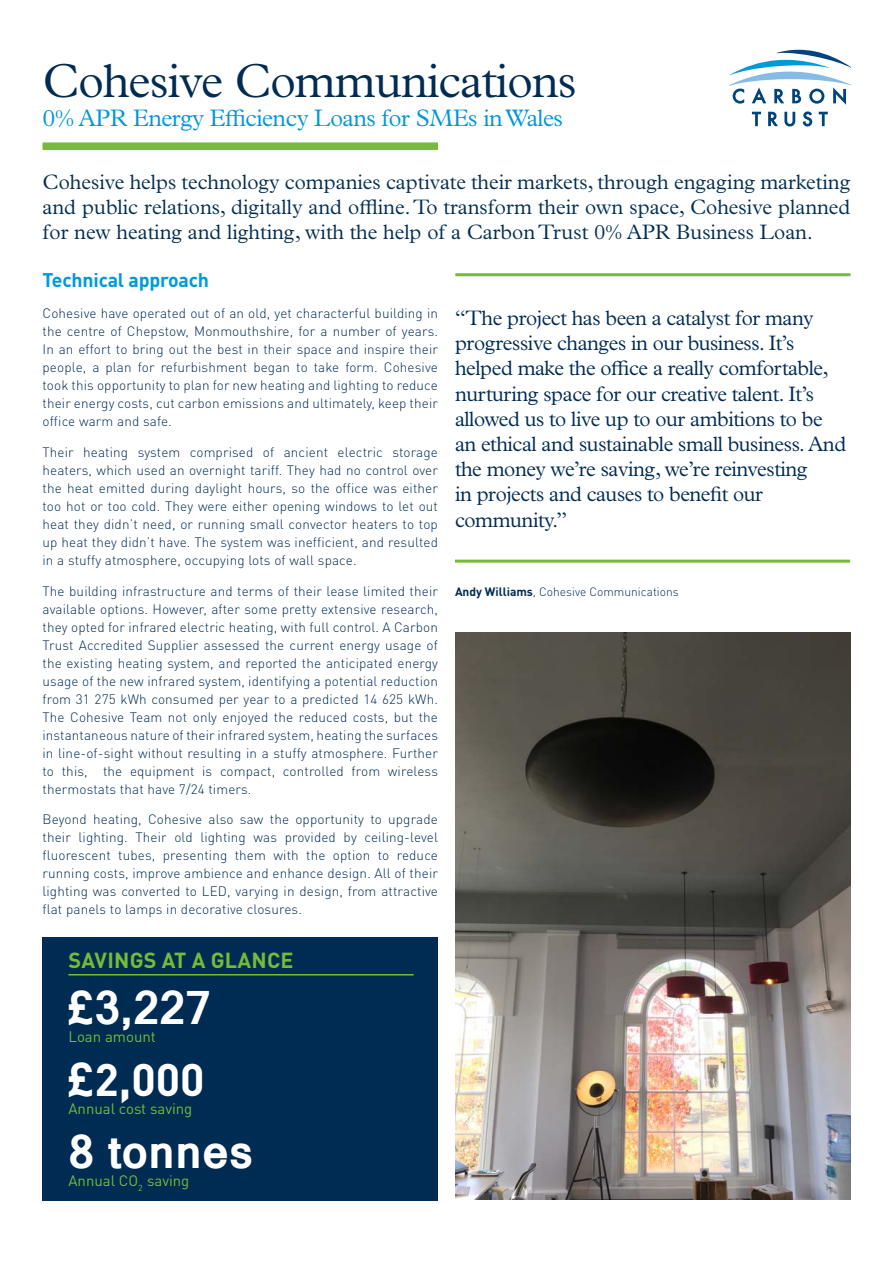
<style>
.page{position:relative;width:893px;height:1263px;background:#fff}
.page>*{position:absolute;margin:0;border:0;box-sizing:border-box;transform-origin:0 0}
.t1{font:300 48px "Plantin MT Std";letter-spacing:-.02em;color:#002b53}
.t2{font:700 45px "Kartika";color:#fff}
.t3{font:700 45px "DINOT";color:#fff}
.t4{font:300 24px "Plantin MT Std";letter-spacing:-.02em;color:#0096d7}
.t5{font:700 21.6px "DINOT";letter-spacing:.01em;color:#76bb38}
.t6{font:300 21px/25.2px "Plantin MT Std";letter-spacing:-.02em;color:#002b53}
.t7{font:300 21px/25.2px "Plantin MT Std";color:#032f52;text-align:justify}
.t8{font:700 19.5px "DINOT";letter-spacing:-.01em;color:#009ada}
.t9{font:15px "DINOT";color:#76bb38}
.t10{font:300 13.5px/18px "DINOT";letter-spacing:.01em;color:#002b53;text-align:justify}
.t11{font:300 12px "DINOT";color:#002b53}
.s1{font-family:"Kartika"}
.s2{font-weight:700}
</style>
<div class="page">
<hr style="left:455px;top:273px;width:395px;height:3px;background:#76bb38">
<hr style="left:455px;top:560px;width:395px;height:3px;background:#76bb38">
<div style="left:43px;top:937px;width:395px;height:263px;background:#002b53"></div>
<hr style="left:68px;top:974px;width:346px;height:1px;background:#76bb38">
<img style="left:455px;top:632px;width:395px;height:567px">
<div style="left:43px;top:142px;width:395px;height:8px;background:#76bb38"></div>
<svg style="left:752px;top:112px;width:9px;height:14px"></svg>
<svg style="left:819px;top:112px;width:9px;height:14px"></svg>
<svg style="left:803px;top:111px;width:9px;height:15px"></svg>
<svg style="left:730px;top:50px;width:120px;height:55px"></svg>
<svg style="left:768px;top:112px;width:10px;height:14px"></svg>
<svg style="left:784px;top:112px;width:11px;height:14px"></svg>
<h1 class="t1" style="left:43px;top:53px;width:536px">Cohesive Communications</h1>
<h3 class="t4" style="left:43px;top:104px;width:522px">0% APR Energy Efficiency Loans for SMEs in Wales</h3>
<p class="t7" style="left:43px;top:169px;width:809px">Cohesive helps technology companies captivate their markets, through engaging marketing and public relations, digitally and offline. To transform their own space, Cohesive planned for new heating and lighting, with the help of a Carbon Trust 0% APR Business Loan.</p>
<h3 class="t8" style="left:43px;top:268px;width:168px">Technical approach</h3>
<p class="t10" style="left:43px;top:304px;width:397px">Cohesive have operated out of an old, yet characterful building in the centre of Chepstow, Monmouthshire, for a number of years.<br>In an effort to bring out the best in their space and inspire their people, a plan for refurbishment began to take form. Cohesive took this opportunity to plan for new heating and lighting to reduce their energy costs, cut carbon emissions and ultimately, keep their office warm and safe.</p>
<p class="t10" style="left:43px;top:443px;width:397px">Their heating system comprised of ancient electric storage heaters, which used an overnight tariff. They had no control over the heat emitted during daylight hours, so the office was either too hot or too cold. They were either opening windows to let out heat they didn’t need, or running small convector heaters to top up heat they didn’t have. The system was inefficient, and resulted in a stuffy atmosphere, occupying lots of wall space.</p>
<p class="t10" style="left:43px;top:582px;width:397px">The building infrastructure and terms of their lease limited their available options. However, after some pretty extensive research, they opted for infrared electric heating, with full control. A Carbon Trust Accredited Supplier assessed the current energy usage of the existing heating system, and reported the anticipated energy usage of the new infrared system, identifying a potential reduction from 31 275 kWh consumed per year to a predicted 14 625 kWh.<br>The Cohesive Team not only enjoyed the reduced costs, but the instantaneous nature of their infrared system, heating the surfaces in line-of-sight without resulting in a stuffy atmosphere. Further to this, the equipment is compact, controlled from wireless thermostats that have 7/24 timers.</p>
<p class="t10" style="left:43px;top:810px;width:397px">Beyond heating, Cohesive also saw the opportunity to upgrade their lighting. Their old lighting was provided by ceiling-level fluorescent tubes, presenting them with the option to reduce running costs, improve ambience and enhance design. All of their lighting was converted to LED, varying in design, from attractive flat panels to lamps in decorative closures.</p>
<h3 class="t5" style="left:69px;top:946px;width:227px">SAVINGS AT A GLANCE</h3>
<h2 class="t2" style="left:68px;top:979px;width:144px">£3,227</h2>
<p class="t9" style="left:68px;top:1027px;width:89px">Loan amount</p>
<h2 class="t3" style="left:68px;top:1050px;width:138px"><span class="s1">£</span>2,000</h2>
<p class="t9" style="left:68px;top:1099px;width:125px">Annual cost saving</p>
<h2 class="t2" style="left:68px;top:1123px;width:186px">8 tonnes</h2>
<p class="t9" style="left:68px;top:1171px;width:122px">Annual CO<sub>2</sub> saving</p>
<p class="t6" style="left:455px;top:305px;width:393px">“The project has been a catalyst for many progressive changes in our business. It’s helped make the office a really comfortable, nurturing space for our creative talent. It’s allowed us to live up to our ambitions to be an ethical and sustainable small business. And the money we’re saving, we’re reinvesting<br>in projects and causes to benefit our community.”</p>
<p class="t11" style="left:455px;top:584px;width:225px"><span class="s2">Andy Williams</span>, Cohesive Communications</p>
</div>
